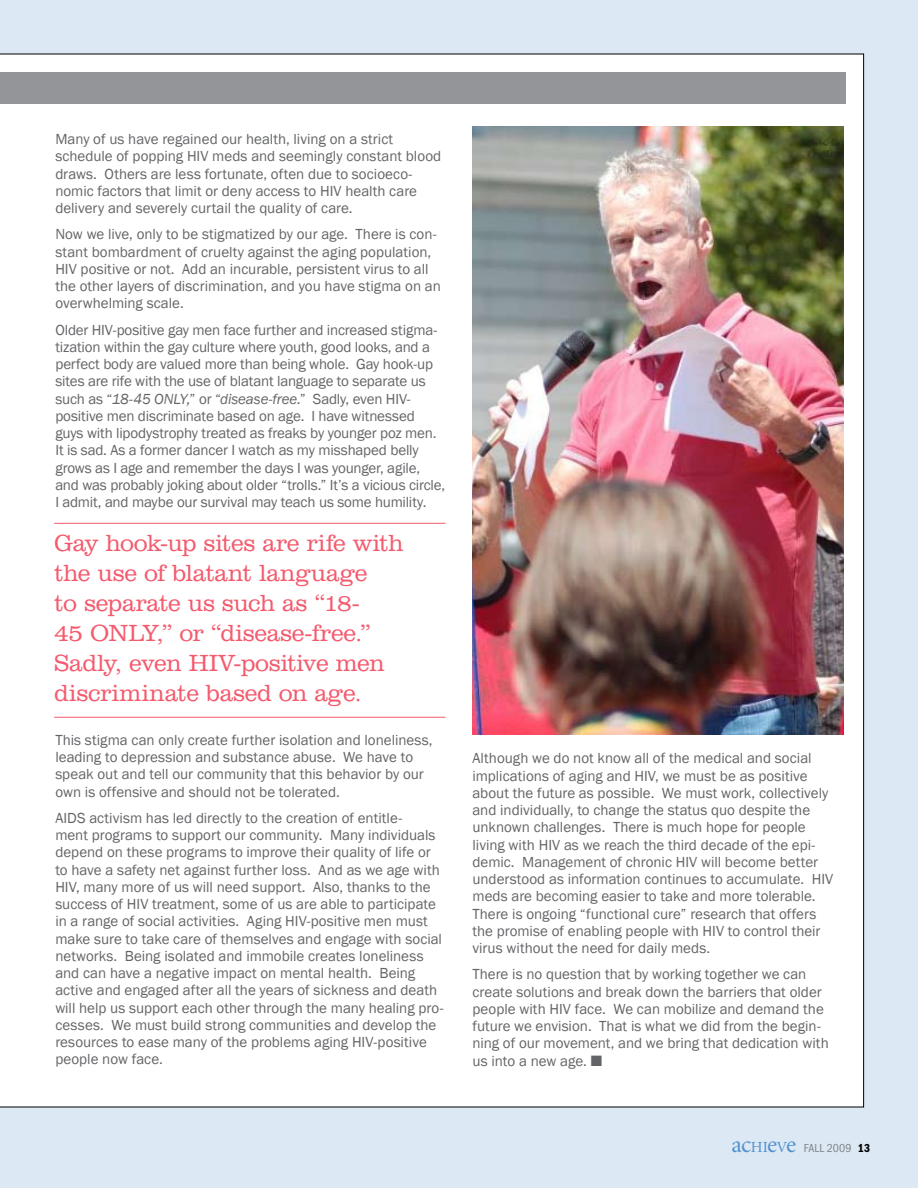
<style>
.page{position:relative;width:918px;height:1188px;background:#dce9f5}
.page>*{position:absolute;margin:0;border:0;box-sizing:border-box;transform-origin:0 0}
.t1{font:300 24px/30px "Clarendon BT";letter-spacing:-.015em;color:#f45b6e}
.t2{font:15px/17.2px "Franklin Gothic";letter-spacing:-.005em;color:#636467}
.t3{font:condensed 12px "Franklin Gothic";letter-spacing:-.01em;color:#808285}
.s1{font-style:italic}
.s2{font-family:"Minion";font-stretch:normal;font-size:24px;color:#5191cd}
.s3{font-family:"Minion";font-stretch:normal;font-size:15.45px;color:#5191cd}
.s4{font-weight:600;color:#000}
</style>
<div class="page">
<div style="left:0;top:54px;width:864px;height:1053px;background:#fff"></div>
<div style="left:0;top:72px;width:845px;height:32px;background:#939598"></div>
<img style="left:472px;top:126px;width:372px;height:608px">
<hr style="left:54px;top:523px;width:391px;height:1px;background:#f45b6e">
<hr style="left:54px;top:717px;width:391px;height:1px;background:#f45b6e">
<p class="t2" style="left:55px;top:131px;width:388px">Many of us have regained our health, living on a strict schedule of popping HIV meds and seemingly constant blood draws. Others are less fortunate, often due to socioeco&shy;nomic factors that limit or deny access to HIV health care delivery and severely curtail the quality of care.</p>
<p class="t2" style="left:55px;top:226px;width:387px">N ow we live, only to be stigmatized by our age. There is con&shy;stant bombardment of cruelty against the aging population, HIV positive or not. Add an incurable, persistent virus to all the other layers of discrimination, and you have stigma on an overwhelming scale.</p>
<p class="t2" style="left:55px;top:321px;width:391px">Older HIV-positive gay men face further and increased stigma&shy;tization within the gay culture where youth, good looks, and a perfect body are valued more than being whole. Gay hook-up sites are rife with the use of blatant language to separate us such as “<span class="s1">18-45 ONLY,</span>” or “<span class="s1">disease-free</span>.” Sadly, even HIV&shy;positive men discriminate based on age. I have witnessed guys with lipodystrophy treated as freaks by younger poz men.<br>It is sad. As a former dancer I watch as my misshaped belly grows as I age and remember the days I was younger, agile, and was probably joking about older “trolls.” It’s a vicious circle, I admit, and maybe our survival may teach us some humility.</p>
<h1 class="t1" style="left:54px;top:527px;width:351px">Gay hook-up sites are rife with the use of blatant language<br>to separate us such as “18-<br>45 ONLY,” or “disease-free.”<br>Sadly, even HIV-positive men discriminate based on age.</h1>
<p class="t2" style="left:55px;top:732px;width:379px">This stigma can only create further isolation and loneliness, leading to depression and substance abuse. We have to speak out and tell our community that this behavior by our own is offensive and should not be tolerated.</p>
<p class="t2" style="left:55px;top:810px;width:390px">AIDS activism has led directly to the creation of entitle-<br>ment programs to support our community. Many individuals depend on these programs to improve their quality of life or to have a safety net against further loss. And as we age with HIV, many more of us will need support. Also, thanks to the success of HIV treatment, some of us are able to participate in a range of social activities. Aging HIV-positive men must make sure to take care of themselves and engage with social networks. Being isolated and immobile creates loneliness and can have a negative impact on mental health. Being active and engaged after all the years of sickness and death will help us support each other through the many healing pro&shy;cesses. We must build strong communities and develop the resources to ease many of the problems aging HIV-positive people now face.</p>
<p class="t2" style="left:472px;top:750px;width:362px">Although we do not know all of the medical and social implications of aging and HIV, we must be as positive about the future as possible. We must work, collectively and individually, to change the status quo despite the unknown challenges. There is much hope for people living with HIV as we reach the third decade of the epi&shy;demic. Management of chronic HIV will become better understood as information continues to accumulate. HIV meds are becoming easier to take and more tolerable.<br>There is ongoing “functional cure” research that offers the promise of enabling people with HIV to control their virus without the need for daily meds.</p>
<p class="t2" style="left:472px;top:966px;width:358px">There is no question that by working together we can create solutions and break down the barriers that older people with HIV face. We can mobilize and demand the future we envision. That is what we did from the begin&shy;ning of our movement, and we bring that dedication with us into a new age. ■</p>
<p class="t3" style="left:728px;top:1141px;width:122px"><span class="s2">a ca c</span><span class="s3">H IH I</span><span class="s2">ee</span><span class="s3">VV</span><span class="s2">ee</span> FFALLALL 2 0 0 9</p>
<p class="t3" style="left:827px;top:1141px;width:45px">2009 <span class="s4">1313</span></p>
</div>
